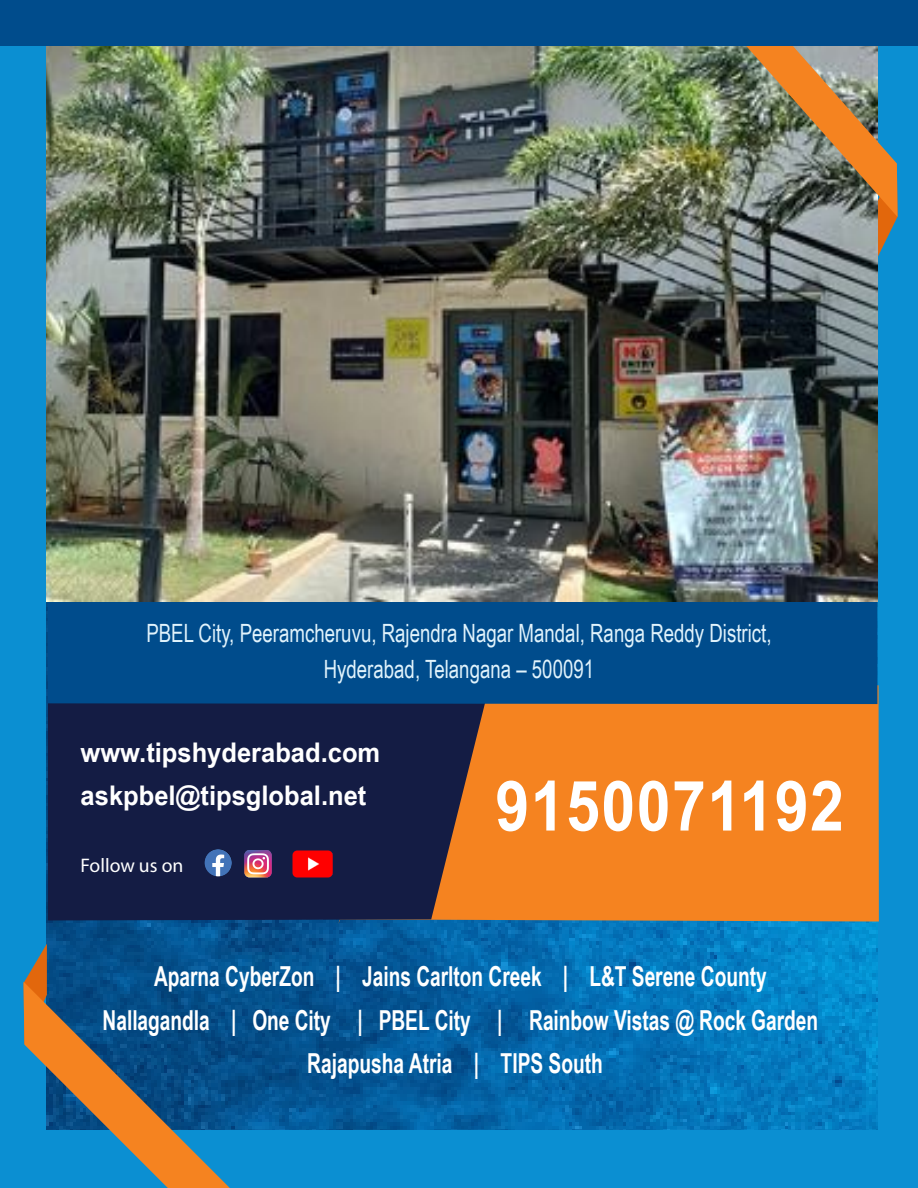
<style>
.page{position:relative;width:918px;height:1188px;background:#0b8fd2}
.page>*{position:absolute;margin:0;border:0;box-sizing:border-box;transform-origin:0 0}
.t1{font:700 69.6px "Arial Narrow";letter-spacing:.02em;color:#fff;scale:1.07 1}
.t2{font:700 27.6px/43.2px "Arial Narrow";color:#fff;text-align:center;scale:.85 1}
.t3{font:700 27.15px/43px "Arial Narrow";color:#fff;scale:1.15 1}
.t4{font:25.2px/36px "Arial Narrow";color:#e1f3fc;text-align:center;scale:.9 1}
.t5{font:600 19.65px "Poppins";color:#fff}
</style>
<div class="page">
<img style="left:47px;top:258px;width:831px;height:872px">
<svg style="left:24px;top:944px;width:206px;height:244px"></svg>
<div style="left:339px;top:685px;width:540px;height:239px;background:#f58320"></div>
<svg style="left:48px;top:704px;width:442px;height:216px;fill:#141c44"></svg>
<div style="left:48px;top:601px;width:829px;height:103px;background:#004c8c"></div>
<img style="left:292px;top:850px;width:41px;height:28px">
<img style="left:244px;top:850px;width:28px;height:28px">
<img style="left:205px;top:849px;width:27px;height:27px;border-radius:14px">
<img style="left:46px;top:46px;width:831px;height:555px">
<svg style="left:728px;top:46px;width:170px;height:212px"></svg>
<div style="left:0;top:0;width:918px;height:46px;background:#004c8c"></div>
<p class="t4" style="left:146px;top:615px;width:696px">PBEL City, Peeramcheruvu, Rajendra Nagar Mandal, Ranga Reddy District,<br>Hyderabad, Telangana – 500091</p>
<p class="t3" style="left:81px;top:731px;width:262px">www.tipshyderabad.com askpbel@tipsglobal.net</p>
<p class="t5" style="left:81px;top:853px;width:104px">Follow us on</p>
<h1 class="t1" style="left:495px;top:765px;width:327px">9150071192</h1>
<p class="t2" style="left:103px;top:955px;width:843px">Aparna CyberZon | Jains Carlton Creek | L&amp;T Serene County<br>Nallagandla | One City | PBEL City | Rainbow Vistas @ Rock Garden<br>Rajapusha Atria | TIPS South</p>
</div>
